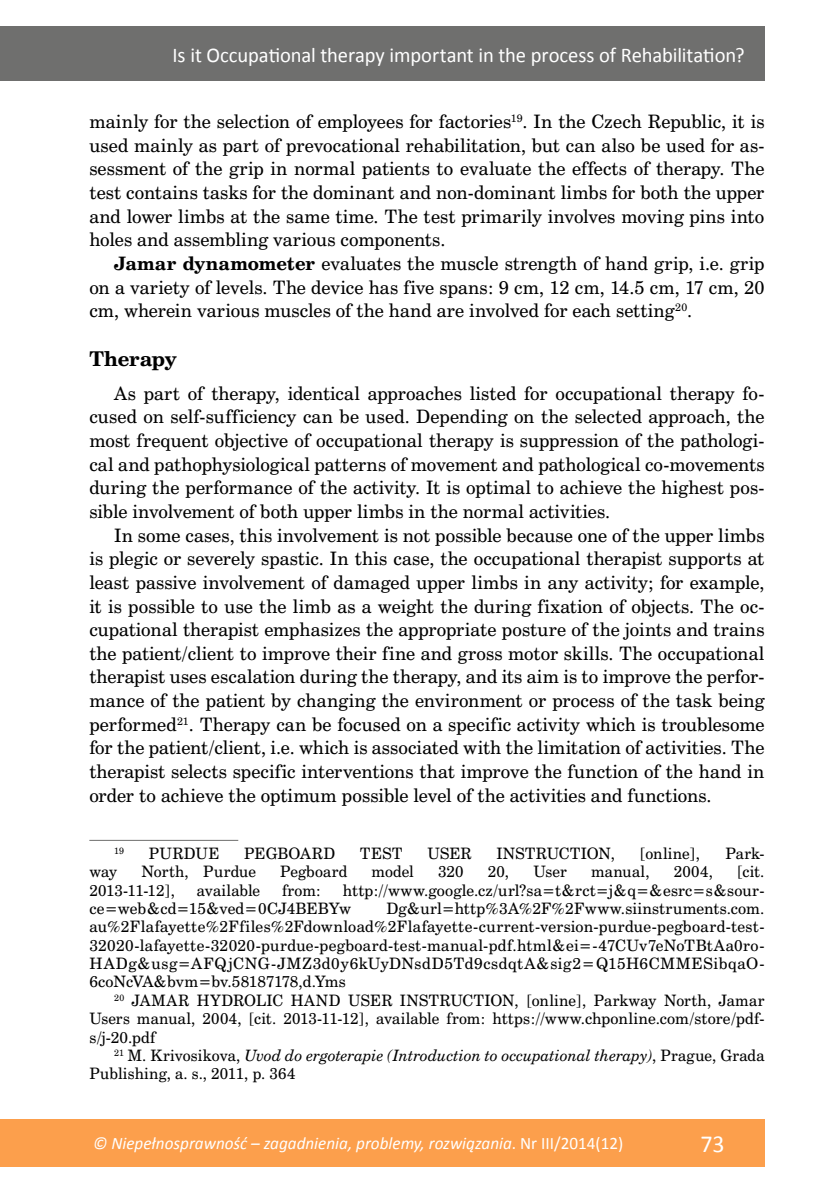
<style>
.page{position:relative;width:834px;height:1191px;background:#fff}
.page>*{position:absolute;margin:0;border:0;box-sizing:border-box;transform-origin:0 0}
.t1{font:24.5px "Calibri";color:#fff}
.t2{font:21px "Calibri";letter-spacing:-.005em;color:#fff}
.t3{font:700 19.25px "Cent Schbook PL";letter-spacing:-.01em;color:#000}
.t4{font:17.5px/23.6px "Cent Schbook PL";color:#000;text-align:justify}
.t5{font:italic 17.5px "Calibri";color:#fff}
.t6{font:14.88px/18.4px "Cent Schbook PL";letter-spacing:.01em;color:#000}
.t7{font:8.75px "Cent Schbook PL";color:#000}
.s1{font-weight:700}
.s2{font-style:italic}
.s3{font-style:normal}
</style>
<div class="page">
<div style="left:0;top:1119px;width:764px;height:47px;background:#fc9f4c"></div>
<div style="left:0;top:26px;width:764px;height:55px;background:#6f6f6e"></div>
<hr style="left:89px;top:840px;width:149px;height:1px;background:#6f6f6e">
<p class="t2" style="left:172px;top:41px;width:573px">Is it Occupational therapy important in the process of Rehabilitation?</p>
<p class="t4" style="left:89px;top:110px;width:676px">mainly for the selection of employees for factories<sup>19</sup>. In the Czech Republic, it is used mainly as part of prevocational rehabilitation, but can also be used for as&shy;sessment of the grip in normal patients to evaluate the effects of therapy. The test contains tasks for the dominant and non-dominant limbs for both the upper and lower limbs at the same time. The test primarily involves moving pins into holes and assembling various components.</p>
<p class="t4" style="left:89px;top:251px;width:676px;text-indent:25px"><span class="s1">Jamar dynamometer</span> evaluates the muscle strength of hand grip, i.e. grip on a variety of levels. The device has five spans: 9 cm, 12 cm, 14.5 cm, 17 cm, 20 cm, wherein various muscles of the hand are involved for each setting<sup>20</sup>.</p>
<p class="t3" style="left:89px;top:346px;width:89px">Therapy</p>
<p class="t4" style="left:89px;top:381px;width:676px;text-indent:25px">As part of therapy, identical approaches listed for occupational therapy fo&shy;cused on self-sufficiency can be used. Depending on the selected approach, the most frequent objective of occupational therapy is suppression of the pathologi&shy;cal and pathophysiological patterns of movement and pathological co-movements during the performance of the activity. It is optimal to achieve the highest pos&shy;sible involvement of both upper limbs in the normal activities.</p>
<p class="t4" style="left:89px;top:523px;width:676px;text-indent:25px">In some cases, this involvement is not possible because one of the upper limbs is plegic or severely spastic. In this case, the occupational therapist supports at least passive involvement of damaged upper limbs in any activity; for example, it is possible to use the limb as a weight the during fixation of objects. The oc&shy;cupational therapist emphasizes the appropriate posture of the joints and trains the patient/client to improve their fine and gross motor skills. The occupational therapist uses escalation during the therapy, and its aim is to improve the perfor&shy;mance of the patient by changing the environment or process of the task being performed<sup>21</sup>. Therapy can be focused on a specific activity which is troublesome for the patient/client, i.e. which is associated with the limitation of activities. The therapist selects specific interventions that improve the function of the hand in order to achieve the optimum possible level of the activities and functions.</p>
<p class="t7" style="left:114px;top:845px;width:11px">19</p>
<p class="t6" style="left:149px;top:843px;width:72px">PURDUE</p>
<p class="t6" style="left:244px;top:843px;width:92px">PEGBOARD</p>
<p class="t6" style="left:360px;top:843px;width:44px">TEST</p>
<p class="t6" style="left:427px;top:843px;width:46px">USER</p>
<p class="t6" style="left:496px;top:843px;width:120px">INSTRUCTION,</p>
<p class="t6" style="left:639px;top:843px;width:62px">[online],</p>
<p class="t6" style="left:725px;top:843px;width:41px">Park-</p>
<p class="t6" style="left:89px;top:862px;width:29px">way</p>
<p class="t6" style="left:141px;top:862px;width:116px">North, Purdue</p>
<p class="t6" style="left:280px;top:862px;width:69px">Pegboard</p>
<p class="t6" style="left:371px;top:862px;width:44px">model</p>
<p class="t6" style="left:438px;top:862px;width:27px">320</p>
<p class="t6" style="left:488px;top:862px;width:23px">20,</p>
<p class="t6" style="left:533px;top:862px;width:35px">User</p>
<p class="t6" style="left:591px;top:862px;width:60px">manual,</p>
<p class="t6" style="left:673px;top:862px;width:41px">2004,</p>
<p class="t6" style="left:737px;top:862px;width:29px">[cit.</p>
<p class="t6" style="left:89px;top:880px;width:87px">2013-11-12],</p>
<p class="t6" style="left:197px;top:880px;width:65px">available</p>
<p class="t6" style="left:282px;top:880px;width:40px">from:</p>
<p class="t6" style="left:89px;top:880px;width:676px;text-indent:253px">http://www.google.cz/url?sa=t&amp;rct=j&amp;q=&amp;esrc=s&amp;sour&shy;ce=web&amp;cd=15&amp;ved=0CJ4BEBYw</p>
<p class="t6" style="left:89px;top:899px;width:676px;text-align:justify;text-indent:297px">Dg&amp;url=http%3A%2F%2Fwww.siinstruments.com. au%2Flafayette%2Ffiles%2Fdownload%2Flafayette-current-version-purdue-pegboard-test-32020-lafayette-32020-purdue-pegboard-test-manual-pdf.html&amp;ei=-47CUv7eNoTBtAa0ro-HADg&amp;usg=AFQjCNG-JMZ3d0y6kUyDNsdD5Td9csdqtA&amp;sig2=Q15H6CMMESibqaO-6coNcVA&amp;bvm=bv.58187178,d.Yms</p>
<p class="t6" style="left:89px;top:990px;width:676px;text-align:justify;text-indent:25px"><sup>20</sup> JAMAR HYDROLIC HAND USER INSTRUCTION, [online], Parkway North, Jamar Users manual, 2004, [cit. 2013-11-12], available from: https://www.chponline.com/store/pdf&shy;s/j-20.pdf</p>
<p class="t6" style="left:89px;top:1046px;width:676px;text-indent:25px"><sup>21</sup> M. Krivosikova, <span class="s2">Uvod do ergoterapie (Introduction to occupational therapy)</span>, Prague, Grada<br>Publishing, a. s., 2011, p. 364</p>
<p class="t5" style="left:93px;top:1131px;width:531px">© Niepełnosprawność – zagadnienia, problemy, rozwiązania<span class="s3">. Nr III/2014(12)</span></p>
<h1 class="t1" style="left:700px;top:1128px;width:26px">73</h1>
</div>
